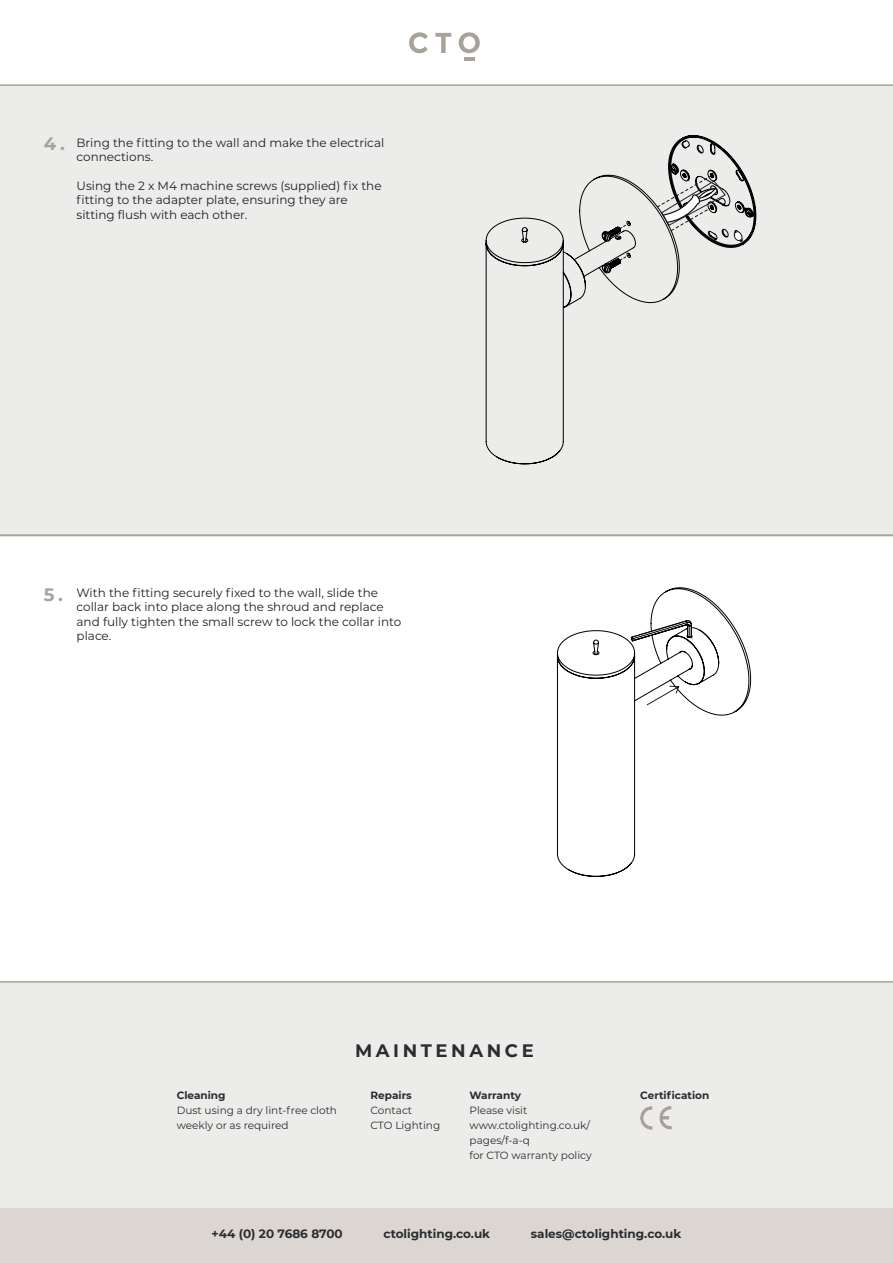
<style>
.page{position:relative;width:893px;height:1263px;background:#fff}
.page>*{position:absolute;margin:0;border:0;box-sizing:border-box;transform-origin:0 0}
.t1{font:700 18px "Montserrat";letter-spacing:.2em;color:#2a2c2e}
.t2{font:700 18px "Montserrat";color:#a9a29a}
.t3{font:12px/14.4px "Montserrat";color:#1a2226}
.t4{font:700 12px "Montserrat";color:#2a2c2e}
.t5{font:10.5px/15px "Montserrat";color:#2a2c2e}
.t6{font:700 10.5px "Montserrat";color:#2a2c2e}
</style>
<div class="page">
<hr style="left:464px;top:57px;width:11px;height:4px;background:#a9a29a">
<svg style="left:409px;top:32px;width:19px;height:21px"></svg>
<svg style="left:435px;top:33px;width:16px;height:20px"></svg>
<svg style="left:459px;top:32px;width:21px;height:21px"></svg>
<div style="left:0;top:982px;width:893px;height:226px;background:#ecedea"></div>
<img style="left:640px;top:1107px;width:32px;height:22px">
<div style="left:0;top:1208px;width:893px;height:55px;background:#dcd6d2"></div>
<div style="left:0;top:84px;width:893px;height:451px;background:#ecedea"></div>
<svg style="left:0;top:535px;width:893px;height:447px"></svg>
<svg style="left:657px;top:135px;width:99px;height:113px;background:#c0c1bf"></svg>
<div style="left:486px;top:175px;width:194px;height:289px;background:#ecedea"></div>
<svg style="left:602px;top:253px;width:29px;height:20px"></svg>
<svg style="left:557px;top:587px;width:194px;height:290px"></svg>
<svg style="left:631px;top:620px;width:61px;height:21px"></svg>
<svg style="left:646px;top:686px;width:33px;height:19px"></svg>
<p class="t2" style="left:44px;top:131px;width:23px">4.</p>
<p class="t3" style="left:77px;top:135px;width:309px">Bring the fitting to the wall and make the electrical connections.</p>
<p class="t3" style="left:77px;top:178px;width:307px">Using the 2 x M4 machine screws (supplied) fix the fitting to the adapter plate, ensuring they are</p>
<p class="t3" style="left:77px;top:207px;width:172px">sitting flush with each other.</p>
<p class="t2" style="left:44px;top:581px;width:21px">5.</p>
<p class="t3" style="left:77px;top:585px;width:326px">With the fitting securely fixed to the wall, slide the collar back into place along the shroud and replace and fully tighten the small screw to lock the collar into place.</p>
<p class="t1" style="left:355px;top:1037px;width:180px">MAINTENANCE</p>
<p class="t6" style="left:177px;top:1088px;width:50px">Cleaning</p>
<p class="t6" style="left:640px;top:1088px;width:71px">Certification</p>
<p class="t5" style="left:177px;top:1102px;width:162px">Dust using a dry lint-free cloth weekly or as required</p>
<p class="t6" style="left:370px;top:1088px;width:43px">Repairs</p>
<p class="t5" style="left:370px;top:1102px;width:43px">Contact</p>
<p class="t5" style="left:370px;top:1117px;width:71px">CTO Lighting</p>
<p class="t6" style="left:470px;top:1088px;width:53px">Warranty</p>
<p class="t5" style="left:470px;top:1102px;width:59px">Please visit</p>
<p class="t5" style="left:470px;top:1117px;width:122px">www.ctolighting.co.uk/ pages/f-a-q</p>
<p class="t5" style="left:470px;top:1147px;width:124px">for CTO warranty policy</p>
<p class="t4" style="left:212px;top:1225px;width:133px">+44 (0) 20 7686 8700</p>
<p class="t4" style="left:383px;top:1225px;width:108px">ctolighting.co.uk</p>
<p class="t4" style="left:531px;top:1225px;width:152px">sales@ctolighting.co.uk</p>
</div>
